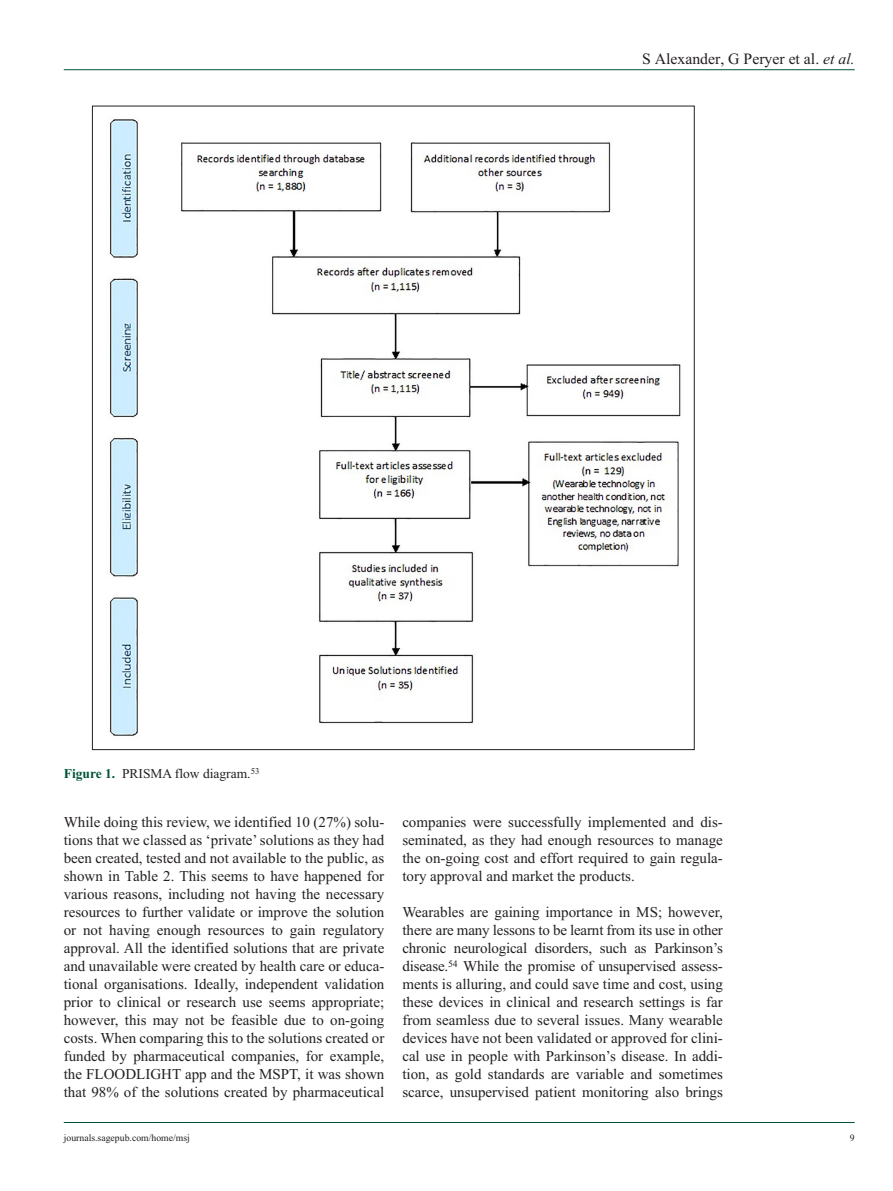
<style>
.page{position:relative;width:893px;height:1191px;background:#fff}
.page>*{position:absolute;margin:0;border:0;box-sizing:border-box;transform-origin:0 0}
.t1{font:15.75px "Times New Roman";color:#231f20}
.t2{font:15px/18px "Times New Roman";color:#231f20;text-align:justify}
.t3{font:13.5px "Times New Roman";color:#231f20}
.t4{font:9.75px "Times New Roman";color:#231f20}
.s1{font-weight:700;color:#015436}
.s2{font-style:italic}
</style>
<div class="page">
<hr style="left:64px;top:69px;width:791px;height:1px;background:#015436">
<hr style="left:64px;top:1122px;width:791px;height:1px;background:#015436">
<img style="left:109px;top:119px;width:572px;height:617px">
<p class="t3" style="left:64px;top:765px;width:197px"><span class="s1">Figure 1.</span> PRISMA flow diagram.<sup>53</sup></p>
<p class="t1" style="left:642px;top:50px;width:214px">S Alexander, G Peryer et al. <span class="s2">et al.</span></p>
<p class="t2" style="left:64px;top:813px;width:322px">While doing this review, we identified 10 (27%) solu&shy;tions that we classed as ‘private’ solutions as they had been created, tested and not available to the public, as shown in Table 2. This seems to have happened for various reasons, including not having the necessary resources to further validate or improve the solution or not having enough resources to gain regulatory approval. All the identified solutions that are private and unavailable were created by health care or educa&shy;tional organisations. Ideally, independent validation prior to clinical or research use seems appropriate; however, this may not be feasible due to on-going costs. When comparing this to the solutions created or funded by pharmaceutical companies, for example, the FLOODLIGHT app and the MSPT, it was shown that 98% of the solutions created by pharmaceutical</p>
<p class="t2" style="left:402px;top:813px;width:322px">companies were successfully implemented and dis&shy;seminated, as they had enough resources to manage the on-going cost and effort required to gain regula&shy;tory approval and market the products.</p>
<p class="t2" style="left:402px;top:903px;width:322px">Wearables are gaining importance in MS; however, there are many lessons to be learnt from its use in other chronic neurological disorders, such as Parkinson’s disease.<sup>54</sup> While the promise of unsupervised assess&shy;ments is alluring, and could save time and cost, using these devices in clinical and research settings is far from seamless due to several issues. Many wearable devices have not been validated or approved for clini&shy;cal use in people with Parkinson’s disease. In addi&shy;tion, as gold standards are variable and sometimes scarce, unsupervised patient monitoring also brings</p>
<p class="t4" style="left:64px;top:1132px;width:128px">journals.sagepub.com/home/msj</p>
<p class="t4" style="left:850px;top:1132px;width:6px">9</p>
</div>
